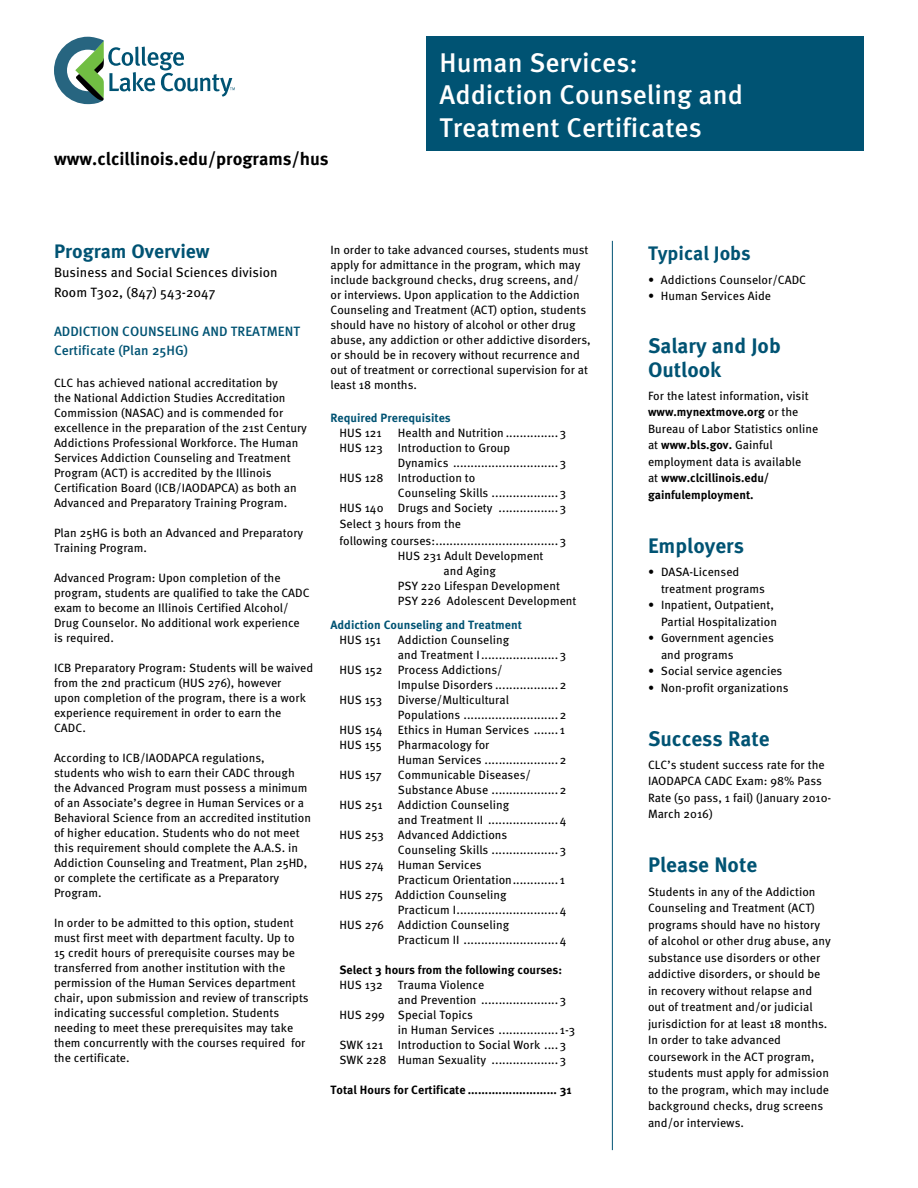
<style>
.page{position:relative;width:918px;height:1188px;background:#fff}
.page>*{position:absolute;margin:0;border:0;box-sizing:border-box;transform-origin:0 0}
.t1{font:500 27px/32.4px "Meta OT";color:#fff}
.t2{font:700 21px/24px "Meta OT";color:#005373}
.t3{font:700 19.5px "Meta OT";color:#005373}
.t4{font:700 18px "Meta OT";color:#000}
.t5{font:13.5px "Meta OT";color:#000}
.t6{font:500 13.5px "Meta OT";color:#005373}
.t7{font:12px/15px "Meta OT";color:#000}
.t8{font:700 12px "Meta OT";color:#000}
.t9{font:700 12px "Meta OT";color:#005373}
.s1{font-weight:700}
</style>
<div class="page">
<div style="left:426px;top:37px;width:438px;height:114px;background:#005373"></div>
<svg style="left:54px;top:37px;width:181px;height:67px"></svg>
<hr style="left:612px;top:241px;width:1px;height:909px;background:#005373">
<p class="t4" style="left:54px;top:147px;width:276px">www.clcillinois.edu/programs/hus</p>
<p class="t1" style="left:440px;top:47px;width:200px">Human Services:</p>
<p class="t1" style="left:440px;top:79px;width:305px">Addiction Counseling and<br>Treatment Certificates</p>
<p class="t3" style="left:54px;top:239px;width:157px">Program Overview</p>
<p class="t5" style="left:54px;top:264px;width:225px">Business and Social Sciences division</p>
<p class="t5" style="left:54px;top:284px;width:163px">Room T302, (847) 543-2047</p>
<p class="t6" style="left:54px;top:323px;width:247px">ADDICTION COUNSELING AND TREATMENT</p>
<p class="t6" style="left:54px;top:342px;width:136px">Certificate (Plan 25HG)</p>
<p class="t7" style="left:54px;top:375px;width:254px">CLC has achieved national accreditation by<br>the National Addiction Studies Accreditation Commission (NASAC) and is commended for excellence in the preparation of the 21st Century Addictions Professional Workforce. The Human Services Addiction Counseling and Treatment Program (ACT) is accredited by the Illinois Certification Board (ICB/IAODAPCA) as both an Advanced and Preparatory Training Program.</p>
<p class="t7" style="left:54px;top:525px;width:251px">Plan 25HG is both an Advanced and Preparatory</p>
<p class="t7" style="left:54px;top:540px;width:95px">Training Program.</p>
<p class="t7" style="left:54px;top:570px;width:257px">Advanced Program: Upon completion of the program, students are qualified to take the CADC exam to become an Illinois Certified Alcohol/ Drug Counselor. No additional work experience is required.</p>
<p class="t7" style="left:54px;top:660px;width:261px">ICB Preparatory Program: Students will be waived from the 2nd practicum (HUS 276), however<br>upon completion of the program, there is a work experience requirement in order to earn the CADC.</p>
<p class="t7" style="left:54px;top:750px;width:259px">According to ICB/IAODAPCA regulations, students who wish to earn their CADC through the Advanced Program must possess a minimum of an Associate’s degree in Human Services or a Behavioral Science from an accredited institution of higher education. Students who do not meet this requirement should complete the A.A.S. in Addiction Counseling and Treatment, Plan 25HD, or complete the certificate as a Preparatory Program.</p>
<p class="t7" style="left:54px;top:915px;width:256px">In order to be admitted to this option, student must first meet with department faculty. Up to<br>15 credit hours of prerequisite courses may be transferred from another institution with the permission of the Human Services department chair, upon submission and review of transcripts indicating successful completion. Students needing to meet these prerequisites may take them concurrently with the courses required for the certificate.</p>
<p class="t7" style="left:330px;top:242px;width:262px">In order to take advanced courses, students must apply for admittance in the program, which may include background checks, drug screens, and/ or interviews. Upon application to the Addiction Counseling and Treatment (ACT) option, students should have no history of alcohol or other drug abuse, any addiction or other addictive disorders, or should be in recovery without recurrence and out of treatment or correctional supervision for at least 18 months.</p>
<p class="t9" style="left:330px;top:410px;width:122px">Required Prerequisites</p>
<p class="t7" style="left:339px;top:425px;width:44px">HUS 121</p>
<p class="t7" style="left:398px;top:425px;width:170px">Health and Nutrition ............... 3</p>
<p class="t7" style="left:339px;top:440px;width:45px">HUS 123</p>
<p class="t7" style="left:398px;top:440px;width:114px">Introduction to Group</p>
<p class="t7" style="left:398px;top:455px;width:170px">Dynamics .............................. 3</p>
<p class="t7" style="left:339px;top:470px;width:137px">HUS 128 Introduction to</p>
<p class="t7" style="left:398px;top:485px;width:170px">Counseling Skills ................... 3</p>
<p class="t7" style="left:339px;top:500px;width:228px">HUS 140 Drugs and Society ................. 3</p>
<p class="t7" style="left:339px;top:517px;width:123px">Select 3 hours from the</p>
<p class="t7" style="left:339px;top:533px;width:228px">following courses:................................... 3</p>
<p class="t7" style="left:398px;top:548px;width:147px">HUS 231 Adult Development</p>
<p class="t7" style="left:443px;top:563px;width:54px">and Aging</p>
<p class="t7" style="left:398px;top:578px;width:163px">PSY 220 Lifespan Development</p>
<p class="t7" style="left:398px;top:593px;width:180px">PSY 226 Adolescent Development</p>
<p class="t9" style="left:330px;top:617px;width:193px">Addiction Counseling and Treatment</p>
<p class="t7" style="left:339px;top:632px;width:43px">HUS 151</p>
<p class="t7" style="left:398px;top:632px;width:113px">Addiction Counseling</p>
<p class="t7" style="left:398px;top:647px;width:170px">and Treatment I...................... 3</p>
<p class="t7" style="left:339px;top:662px;width:45px">HUS 152</p>
<p class="t7" style="left:398px;top:662px;width:106px">Process Addictions/</p>
<p class="t7" style="left:398px;top:677px;width:170px">Impulse Disorders .................. 2</p>
<p class="t7" style="left:339px;top:692px;width:44px">HUS 153</p>
<p class="t7" style="left:398px;top:692px;width:113px">Diverse/Multicultural</p>
<p class="t7" style="left:398px;top:707px;width:170px">Populations ........................... 2</p>
<p class="t7" style="left:339px;top:722px;width:45px">HUS 154</p>
<p class="t7" style="left:398px;top:722px;width:169px">Ethics in Human Services ....... 1</p>
<p class="t7" style="left:339px;top:737px;width:44px">HUS 155</p>
<p class="t7" style="left:398px;top:737px;width:93px">Pharmacology for</p>
<p class="t7" style="left:398px;top:752px;width:170px">Human Services ..................... 2</p>
<p class="t7" style="left:339px;top:767px;width:44px">HUS 157</p>
<p class="t7" style="left:398px;top:767px;width:135px">Communicable Diseases/</p>
<p class="t7" style="left:398px;top:782px;width:170px">Substance Abuse ................... 2</p>
<p class="t7" style="left:339px;top:797px;width:45px">HUS 251</p>
<p class="t7" style="left:398px;top:797px;width:113px">Addiction Counseling</p>
<p class="t7" style="left:398px;top:812px;width:170px">and Treatment II .................... 4</p>
<p class="t7" style="left:339px;top:827px;width:169px">HUS 253 Advanced Addictions</p>
<p class="t7" style="left:398px;top:842px;width:170px">Counseling Skills ................... 3</p>
<p class="t7" style="left:339px;top:857px;width:144px">HUS 274 Human Services</p>
<p class="t7" style="left:398px;top:872px;width:169px">Practicum Orientation............. 1</p>
<p class="t7" style="left:339px;top:887px;width:169px">HUS 275 Addiction Counseling</p>
<p class="t7" style="left:398px;top:902px;width:170px">Practicum I............................. 4</p>
<p class="t7" style="left:339px;top:917px;width:171px">HUS 276 Addiction Counseling</p>
<p class="t7" style="left:398px;top:932px;width:170px">Practicum II ........................... 4</p>
<p class="t8" style="left:339px;top:962px;width:224px">Select 3 hours from the following courses:</p>
<p class="t7" style="left:339px;top:977px;width:45px">HUS 132</p>
<p class="t7" style="left:398px;top:977px;width:88px">Trauma Violence</p>
<p class="t7" style="left:398px;top:992px;width:170px">and Prevention ...................... 3</p>
<p class="t7" style="left:339px;top:1007px;width:135px">HUS 299 Special Topics</p>
<p class="t7" style="left:398px;top:1022px;width:179px">in Human Services ................. 1-3</p>
<p class="t7" style="left:339px;top:1037px;width:228px">SWK 121 Introduction to Social Work .... 3</p>
<p class="t7" style="left:339px;top:1052px;width:228px">SWK 228 Human Sexuality ................... 3</p>
<p class="t8" style="left:330px;top:1082px;width:243px">Total Hours for Certificate .......................... 31</p>
<p class="t3" style="left:648px;top:241px;width:104px">Typical Jobs</p>
<p class="t7" style="left:648px;top:272px;width:160px">• Addictions Counselor/CADC</p>
<p class="t7" style="left:648px;top:289px;width:125px">• Human Services Aide</p>
<p class="t2" style="left:648px;top:334px;width:134px">Salary and Job<br>Outlook</p>
<p class="t7" style="left:648px;top:388px;width:172px;line-height:16.5px">For the latest information, visit <span class="s1">www.mynextmove.org</span> or the<br>Bureau of Labor Statistics online at <span class="s1">www.bls.gov.</span> Gainful employment data is available<br>at <span class="s1">www.clcillinois.edu/ gainfulemployment.</span></p>
<p class="t2" style="left:648px;top:534px;width:98px">Employers</p>
<p class="t7" style="left:661px;top:564px;width:105px;line-height:16.5px;text-indent:-13px">• DASA-Licensed treatment programs</p>
<p class="t7" style="left:648px;top:597px;width:131px;line-height:16.5px;text-align:right">• Inpatient, Outpatient,<br>Partial Hospitalization</p>
<p class="t7" style="left:661px;top:630px;width:114px;line-height:16.5px;text-indent:-13px">• Government agencies and programs</p>
<p class="t7" style="left:648px;top:664px;width:136px">• Social service agencies</p>
<p class="t7" style="left:648px;top:680px;width:142px">• Non-profit organizations</p>
<p class="t2" style="left:648px;top:727px;width:123px">Success Rate</p>
<p class="t7" style="left:648px;top:757px;width:185px;line-height:16.5px">CLC’s student success rate for the<br>IAODAPCA CADC Exam: 98% Pass<br>Rate (50 pass, 1 fail) (January 2010-<br>March 2016)</p>
<p class="t2" style="left:648px;top:853px;width:111px">Please Note</p>
<p class="t7" style="left:648px;top:883px;width:184px;line-height:16.5px">Students in any of the Addiction Counseling and Treatment (ACT) programs should have no history of alcohol or other drug abuse, any substance use disorders or other addictive disorders, or should be in recovery without relapse and out of treatment and/or judicial jurisdiction for at least 18 months.</p>
<p class="t7" style="left:648px;top:1032px;width:183px;line-height:16.5px">In order to take advanced coursework in the ACT program, students must apply for admission to the program, which may include background checks, drug screens and/or interviews.</p>
</div>
